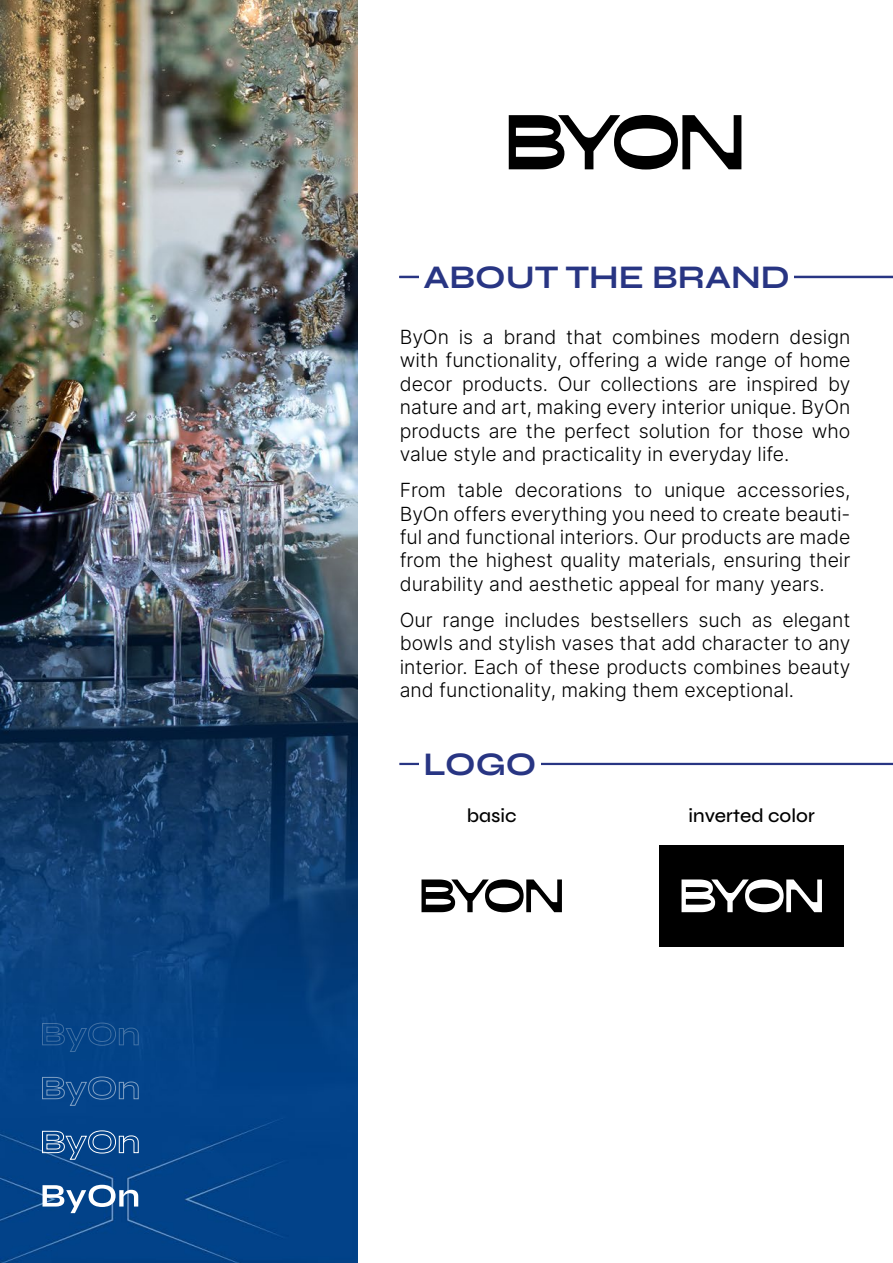
<style>
.page{position:relative;width:893px;height:1263px;background:#fff}
.page>*{position:absolute;margin:0;border:0;box-sizing:border-box;transform-origin:0 0}
.t1{font:700 33px "Syne";color:#283583}
.t2{font:300 19.5px/23.4px "Inter";color:#000;text-align:justify}
.t3{font:500 19.5px "Syne";color:#000}
</style>
<div class="page">
<img style="left:0;top:0;width:357px;height:1263px">
<hr style="left:400px;top:276px;width:493px;height:2px;background:#283583">
<div style="left:419px;top:253px;width:375px;height:39px;background:#fff"></div>
<svg style="left:509px;top:115px;width:232px;height:55px"></svg>
<hr style="left:400px;top:763px;width:493px;height:2px;background:#283583">
<div style="left:419px;top:740px;width:122px;height:39px;background:#fff"></div>
<svg style="left:43px;top:1185px;width:95px;height:28px"></svg>
<svg style="left:42px;top:1130px;width:97px;height:29px"></svg>
<svg style="left:42px;top:1077px;width:97px;height:29px"></svg>
<svg style="left:42px;top:1023px;width:97px;height:29px"></svg>
<div style="left:659px;top:845px;width:185px;height:102px;background:#000"></div>
<svg style="left:421px;top:879px;width:141px;height:33px"></svg>
<svg style="left:681px;top:879px;width:141px;height:33px"></svg>
<h1 class="t1" style="left:423px;top:256px;width:368px">ABOUT THE BRAND</h1>
<p class="t2" style="left:400px;top:325px;width:452px">ByOn is a brand that combines modern design with functionality, offering a wide range of home decor products. Our collections are inspired by nature and art, making every interior unique. ByOn products are the perfect solution for those who value style and practicality in everyday life.</p>
<p class="t2" style="left:400px;top:478px;width:452px">From table decorations to unique accessories, ByOn offers everything you need to create beauti&shy;ful and functional interiors. Our products are made from the highest quality materials, ensuring their durability and aesthetic appeal for many years.</p>
<p class="t2" style="left:400px;top:608px;width:452px">Our range includes bestsellers such as elegant bowls and stylish vases that add character to any interior. Each of these products combines beauty and functionality, making them exceptional.</p>
<h1 class="t1" style="left:423px;top:743px;width:114px">LOGO</h1>
<p class="t3" style="left:467px;top:804px;width:51px">basic</p>
<p class="t3" style="left:689px;top:804px;width:128px">inverted color</p>
</div>
